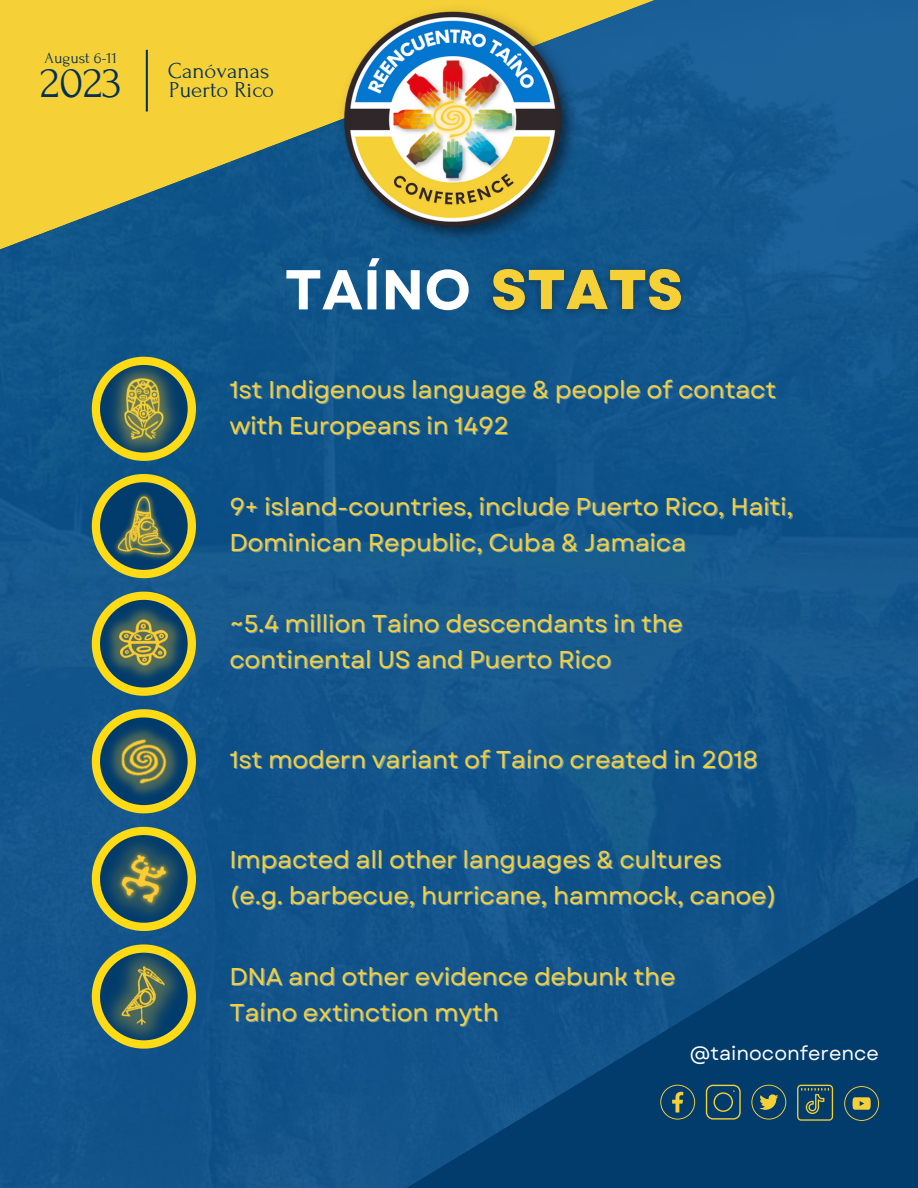
<style>
.page{position:relative;width:918px;height:1188px;background:#12558b}
.page>*{position:absolute;margin:0;border:0;box-sizing:border-box;transform-origin:0 0}
.t1{font:700 56.1px "Garet";color:#fff}
.t2{font:44.85px "Forum";color:#013057}
.t3{font:24.3px/36px "Garet";letter-spacing:-.005em;color:#f6d037}
.t4{font:22.8px "Forum";color:#013057}
.t5{font:19.5px "Garet";color:#fff}
.t6{font:15.9px "Forum";color:#013057}
</style>
<div class="page">
<svg style="left:0;top:0;width:879px;height:257px;background:#6d886d"></svg>
<img style="left:336px;top:0;width:246px;height:251px">
<svg style="left:92px;top:474px;width:104px;height:104px;background:#8b9a4e"></svg>
<img style="left:100px;top:482px;width:88px;height:88px;border-radius:50%">
<hr style="left:146px;top:50px;width:2px;height:62px;background:#013057">
<svg style="left:336px;top:814px;width:582px;height:374px;background:#0b4b7f"></svg>
<svg style="left:660px;top:1085px;width:35px;height:35px"></svg>
<svg style="left:706px;top:1085px;width:35px;height:35px"></svg>
<svg style="left:751px;top:1085px;width:35px;height:35px"></svg>
<svg style="left:844px;top:1086px;width:35px;height:35px"></svg>
<svg style="left:797px;top:1085px;width:36px;height:36px"></svg>
<img style="left:478px;top:237px;width:220px;height:111px">
<svg style="left:92px;top:357px;width:104px;height:104px;background:#89984d"></svg>
<img style="left:100px;top:365px;width:88px;height:88px;border-radius:50%">
<svg style="left:92px;top:944px;width:104px;height:105px;background:#88974e"></svg>
<img style="left:100px;top:953px;width:88px;height:87px;border-radius:50%">
<svg style="left:92px;top:827px;width:104px;height:104px;background:#8c994f"></svg>
<img style="left:100px;top:835px;width:88px;height:88px;border-radius:50%">
<svg style="left:92px;top:592px;width:104px;height:104px;background:#8c9a4f"></svg>
<img style="left:100px;top:600px;width:88px;height:87px;border-radius:50%">
<svg style="left:92px;top:709px;width:104px;height:104px;background:#8b994f"></svg>
<img style="left:100px;top:717px;width:88px;height:88px;border-radius:50%">
<p class="t6" style="left:45px;top:49px;width:74px">August 6-11</p>
<p class="t2" style="left:40px;top:59px;width:83px">2023</p>
<p class="t4" style="left:168px;top:59px;width:103px">Canóvanas</p>
<p class="t4" style="left:169px;top:78px;width:107px">Puerto Rico</p>
<p class="t1" style="left:285px;top:249px;width:188px">TAÍNO</p>
<p class="t3" style="left:229px;top:371px;width:548px">1st Indigenous language &amp; people of contact with Europeans in 1492</p>
<p class="t3" style="left:229px;top:488px;width:566px">9+ island-countries, include Puerto Rico, Haiti,<br>Dominican Republic, Cuba &amp; Jamaica</p>
<p class="t3" style="left:229px;top:606px;width:455px">~5.4 million Taíno descendants in the continental US and Puerto Rico</p>
<p class="t3" style="left:229px;top:742px;width:530px">1st modern variant of Taíno created in 2018</p>
<p class="t3" style="left:229px;top:841px;width:494px">Impacted all other languages &amp; cultures</p>
<p class="t3" style="left:229px;top:877px;width:549px">(e.g. barbecue, hurricane, hammock, canoe)</p>
<p class="t3" style="left:229px;top:959px;width:448px">DNA and other evidence debunk the</p>
<p class="t3" style="left:229px;top:995px;width:271px">Taíno extinction myth</p>
<p class="t5" style="left:690px;top:1039px;width:191px">@tainoconference</p>
</div>
